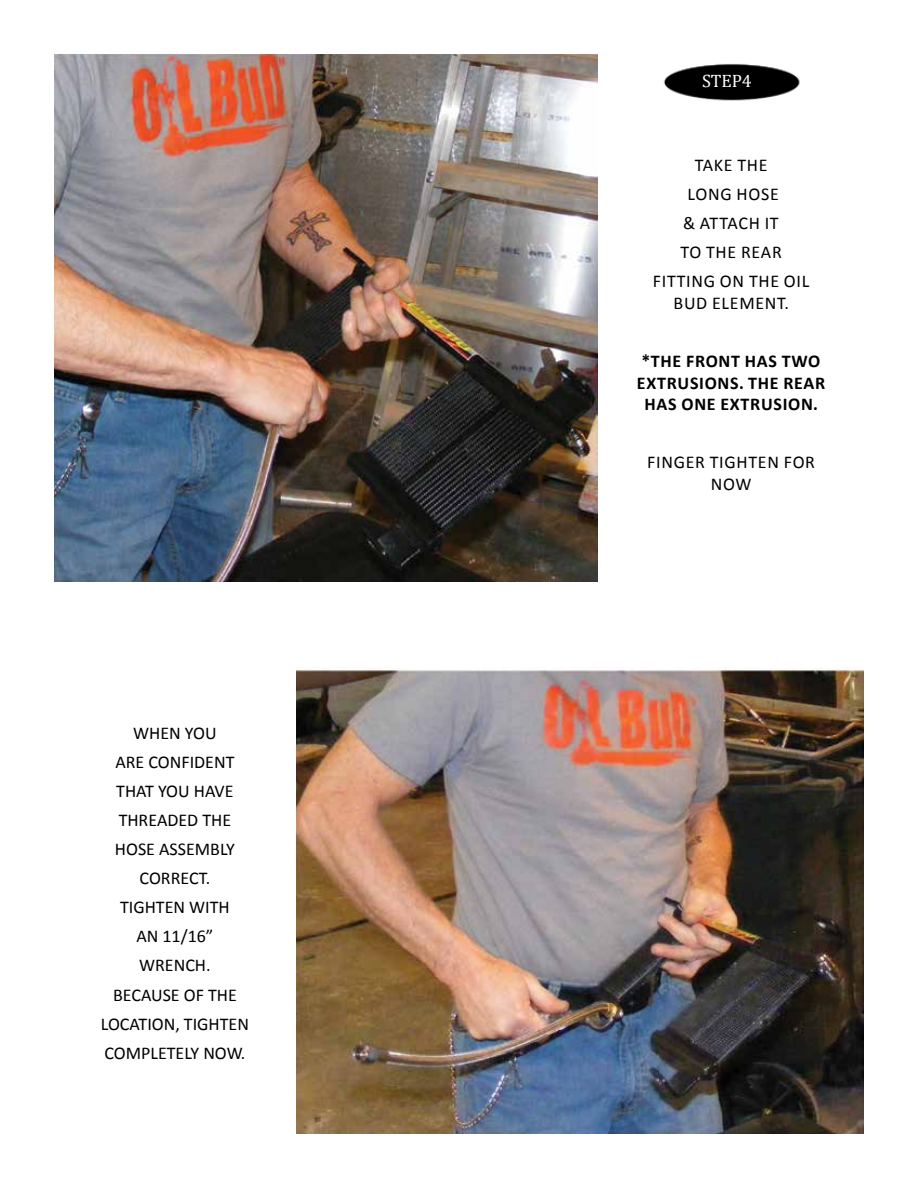
<style>
.page{position:relative;width:918px;height:1188px;background:#fff}
.page>*{position:absolute;margin:0;border:0;box-sizing:border-box;transform-origin:0 0}
.t1{font:18px/29.1px "Calibri";color:#000;text-align:center}
.t2{font:18px/29.1px "Calibri";letter-spacing:.04em;color:#000;text-align:center}
.t3{font:700 18px/21.6px "Calibri";letter-spacing:.04em;color:#000;text-align:center}
.t4{font:18px "Cambria Math";color:#fff}
</style>
<div class="page">
<img style="left:663px;top:64px;width:137px;height:37px">
<img style="left:54px;top:54px;width:543px;height:528px">
<img style="left:297px;top:667px;width:567px;height:467px">
<p class="t1" style="left:101px;top:718px;width:150px">WHEN YOU<br>ARE CONFIDENT<br>THAT YOU HAVE<br>THREADED THE<br>HOSE ASSEMBLY<br>CORRECT.<br>TIGHTEN WITH<br>AN 11/16”<br>WRENCH.<br>BECAUSE OF THE<br>LOCATION, TIGHTEN<br>COMPLETELY NOW.</p>
<p class="t4" style="left:702px;top:70px;width:51px">STEP4</p>
<p class="t2" style="left:653px;top:150px;width:158px">TAKE THE<br>LONG HOSE<br>&amp; ATTACH IT<br>TO THE REAR<br>FITTING ON THE OIL</p>
<p class="t2" style="left:674px;top:288px;width:117px">BUD ELEMENT.</p>
<p class="t3" style="left:637px;top:350px;width:190px">*THE FRONT HAS TWO<br>EXTRUSIONS. THE REAR<br>HAS ONE EXTRUSION.</p>
<p class="t2" style="left:647px;top:452px;width:169px;line-height:21.6px">FINGER TIGHTEN FOR<br>NOW</p>
</div>
